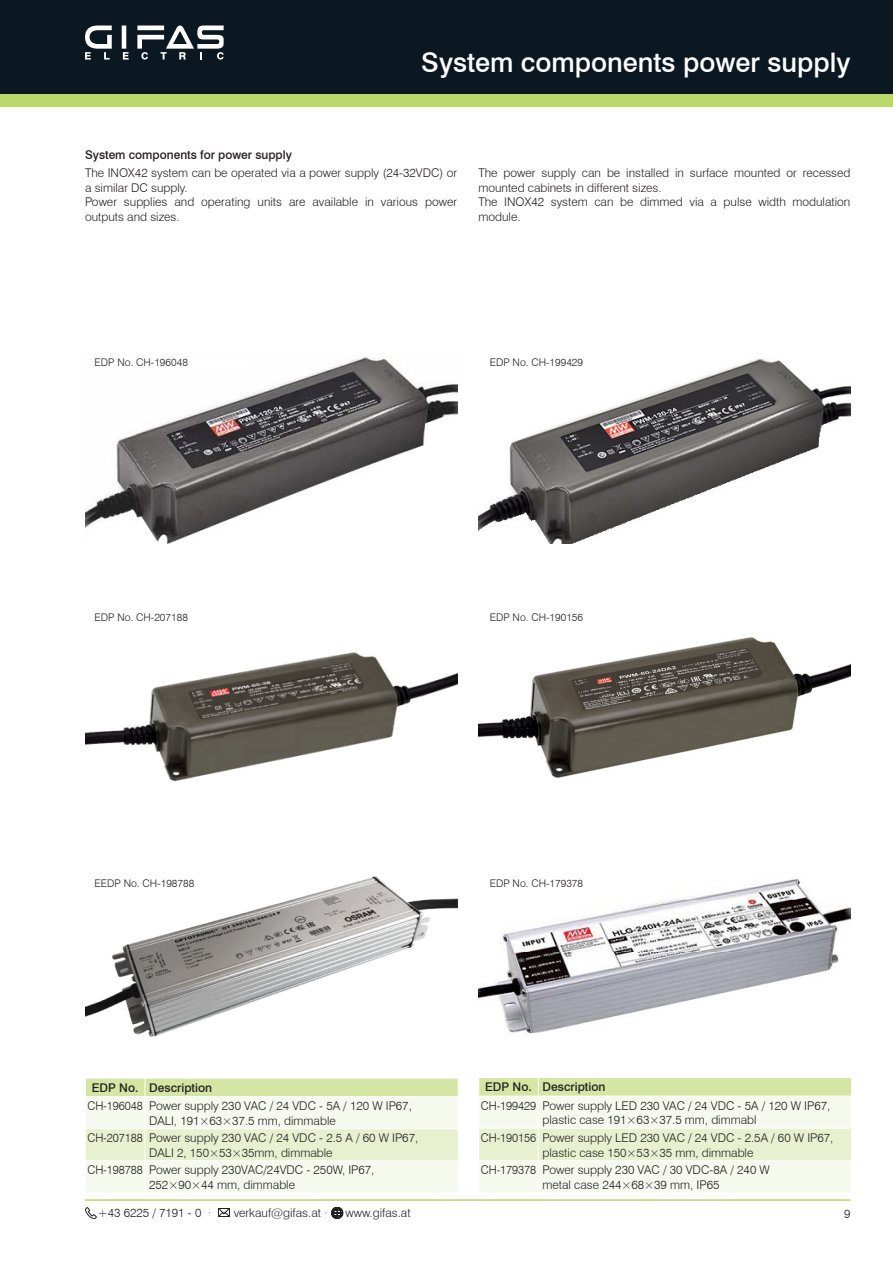
<style>
.page{position:relative;width:893px;height:1263px;background:#fff}
.page>*{position:absolute;margin:0;border:0;box-sizing:border-box;transform-origin:0 0}
.Haupttitel_rechts{font:500 27px "Swiss 721 BT";color:#fff}
.t1{font:300 12px/14.4px "Swiss 721 BT";color:#231f20}
.Tabelle_Titel{font:500 12px "Swiss 721 BT";color:#231f20}
.t2{font:300 12px "Swiss 721 BT";color:#231f20;scale:.95 1}
.t3{font:300 10.5px "Swiss 721 BT";color:#231f20}
</style>
<div class="page">
<div style="left:0;top:89px;width:893px;height:17px;background:#bbd76a"></div>
<div style="left:0;top:0;width:893px;height:94px;background:#0b1721"></div>
<hr style="left:85px;top:1199px;width:765px;height:2px;background:#bbd76a">
<hr style="left:122px;top:26px;width:4px;height:23px;background:#fff">
<svg style="left:85px;top:25px;width:27px;height:35px"></svg>
<svg style="left:123px;top:52px;width:6px;height:8px"></svg>
<svg style="left:137px;top:26px;width:87px;height:34px"></svg>
<svg style="left:85px;top:1207px;width:12px;height:12px"></svg>
<svg style="left:218px;top:1208px;width:12px;height:9px"></svg>
<svg style="left:331px;top:1207px;width:12px;height:12px"></svg>
<img style="left:85px;top:357px;width:372px;height:186px">
<img style="left:478px;top:359px;width:372px;height:184px">
<img style="left:85px;top:652px;width:372px;height:130px">
<img style="left:478px;top:637px;width:372px;height:141px">
<img style="left:85px;top:877px;width:372px;height:159px">
<img style="left:478px;top:878px;width:372px;height:156px">
<svg style="left:86px;top:1078px;width:372px;height:114px;background:#ecf4da"></svg>
<hr style="left:85px;top:1096px;width:60px;height:1px;background:#fff">
<hr style="left:145px;top:1096px;width:314px;height:1px;background:#fff">
<hr style="left:145px;top:1097px;width:1px;height:31px;background:#fff">
<hr style="left:85px;top:1128px;width:60px;height:1px;background:#fff">
<hr style="left:145px;top:1128px;width:314px;height:1px;background:#fff">
<hr style="left:145px;top:1129px;width:1px;height:31px;background:#fff">
<hr style="left:85px;top:1160px;width:60px;height:1px;background:#fff">
<hr style="left:145px;top:1160px;width:314px;height:1px;background:#fff">
<hr style="left:145px;top:1161px;width:1px;height:31px;background:#fff">
<svg style="left:479px;top:1077px;width:373px;height:115px;background:#ecf4da"></svg>
<hr style="left:478px;top:1096px;width:60px;height:1px;background:#fff">
<hr style="left:538px;top:1096px;width:314px;height:1px;background:#fff">
<hr style="left:538px;top:1096px;width:1px;height:32px;background:#fff">
<hr style="left:851px;top:1096px;width:1px;height:32px;background:#fff">
<hr style="left:478px;top:1128px;width:60px;height:1px;background:#fff">
<hr style="left:538px;top:1128px;width:314px;height:1px;background:#fff">
<hr style="left:538px;top:1128px;width:1px;height:32px;background:#fff">
<hr style="left:851px;top:1128px;width:1px;height:32px;background:#fff">
<hr style="left:478px;top:1160px;width:60px;height:1px;background:#fff">
<hr style="left:538px;top:1160px;width:314px;height:1px;background:#fff">
<hr style="left:538px;top:1161px;width:1px;height:31px;background:#fff">
<hr style="left:851px;top:1161px;width:1px;height:31px;background:#fff">
<div style="left:95px;top:358px;width:153px;height:11px;background:#fff"></div>
<div style="left:490px;top:358px;width:99px;height:11px;background:#fff"></div>
<div style="left:95px;top:879px;width:153px;height:11px;background:#fff"></div>
<div style="left:490px;top:879px;width:99px;height:11px;background:#fff"></div>
<p class="Haupttitel_rechts" style="left:421px;top:46px;width:431px">System components power supply</p>
<p class="Tabelle_Titel" style="left:85px;top:147px;width:208px">System components for power supply</p>
<p class="t1" style="left:85px;top:166px;width:374px">The INOX42 system can be operated via a power supply (24-32VDC) or a similar DC supply.</p>
<p class="t1" style="left:85px;top:195px;width:374px">Power supplies and operating units are available in various power outputs and sizes.</p>
<p class="t1" style="left:478px;top:166px;width:374px">The power supply can be installed in surface mounted or recessed mounted cabinets in different sizes.</p>
<p class="t1" style="left:478px;top:195px;width:374px">The INOX42 system can be dimmed via a pulse width modulation module.</p>
<p class="t3" style="left:95px;top:356px;width:95px">EDP No. CH-196048</p>
<p class="t3" style="left:490px;top:356px;width:95px">EDP No. CH-199429</p>
<p class="t3" style="left:95px;top:611px;width:95px">EDP No. CH-207188</p>
<p class="t3" style="left:490px;top:611px;width:95px">EDP No. CH-190156</p>
<p class="t3" style="left:95px;top:877px;width:101px">EEDP No. CH-198788</p>
<p class="t3" style="left:490px;top:877px;width:95px">EDP No. CH-179378</p>
<p class="Tabelle_Titel" style="left:92px;top:1080px;width:48px">EDP No.</p>
<p class="Tabelle_Titel" style="left:149px;top:1080px;width:64px">Description</p>
<p class="t2" style="left:88px;top:1098px;width:60px">CH-196048</p>
<p class="t1" style="left:149px;top:1098px;width:264px">Power supply 230 VAC / 24 VDC - 5A / 120 W IP67,</p>
<p class="t1" style="left:149px;top:1113px;width:188px">DALI, 191×63×37.5 mm, dimmable</p>
<p class="t2" style="left:88px;top:1130px;width:60px">CH-207188</p>
<p class="t1" style="left:149px;top:1130px;width:271px">Power supply 230 VAC / 24 VDC - 2.5 A / 60 W IP67,</p>
<p class="t1" style="left:149px;top:1145px;width:185px">DALI 2, 150×53×35mm, dimmable</p>
<p class="t2" style="left:88px;top:1162px;width:60px">CH-198788</p>
<p class="t1" style="left:149px;top:1162px;width:227px">Power supply 230VAC/24VDC - 250W, IP67,</p>
<p class="t1" style="left:149px;top:1177px;width:147px">252×90×44 mm, dimmable</p>
<p class="Tabelle_Titel" style="left:485px;top:1080px;width:48px">EDP No.</p>
<p class="Tabelle_Titel" style="left:543px;top:1080px;width:64px">Description</p>
<p class="t2" style="left:481px;top:1098px;width:60px">CH-199429</p>
<p class="t1" style="left:543px;top:1098px;width:289px">Power supply LED 230 VAC / 24 VDC - 5A / 120 W IP67,</p>
<p class="t1" style="left:543px;top:1112px;width:216px">plastic case 191×63×37.5 mm, dimmabl</p>
<p class="t2" style="left:481px;top:1130px;width:60px">CH-190156</p>
<p class="t1" style="left:543px;top:1130px;width:292px">Power supply LED 230 VAC / 24 VDC - 2.5A / 60 W IP67,</p>
<p class="t1" style="left:543px;top:1145px;width:212px">plastic case 150×53×35 mm, dimmable</p>
<p class="t2" style="left:481px;top:1162px;width:60px">CH-179378</p>
<p class="t1" style="left:543px;top:1162px;width:229px">Power supply 230 VAC / 30 VDC-8A / 240 W</p>
<p class="t1" style="left:543px;top:1177px;width:178px">metal case 244×68×39 mm, IP65</p>
<p class="t1" style="left:98px;top:1205px;width:115px">+43 6225 / 7191 - 0 ·</p>
<p class="t1" style="left:234px;top:1205px;width:95px">verkauf@gifas.at ·</p>
<p class="t1" style="left:345px;top:1205px;width:67px">www.gifas.at</p>
<p class="t1" style="left:844px;top:1207px;width:8px">9</p>
</div>
